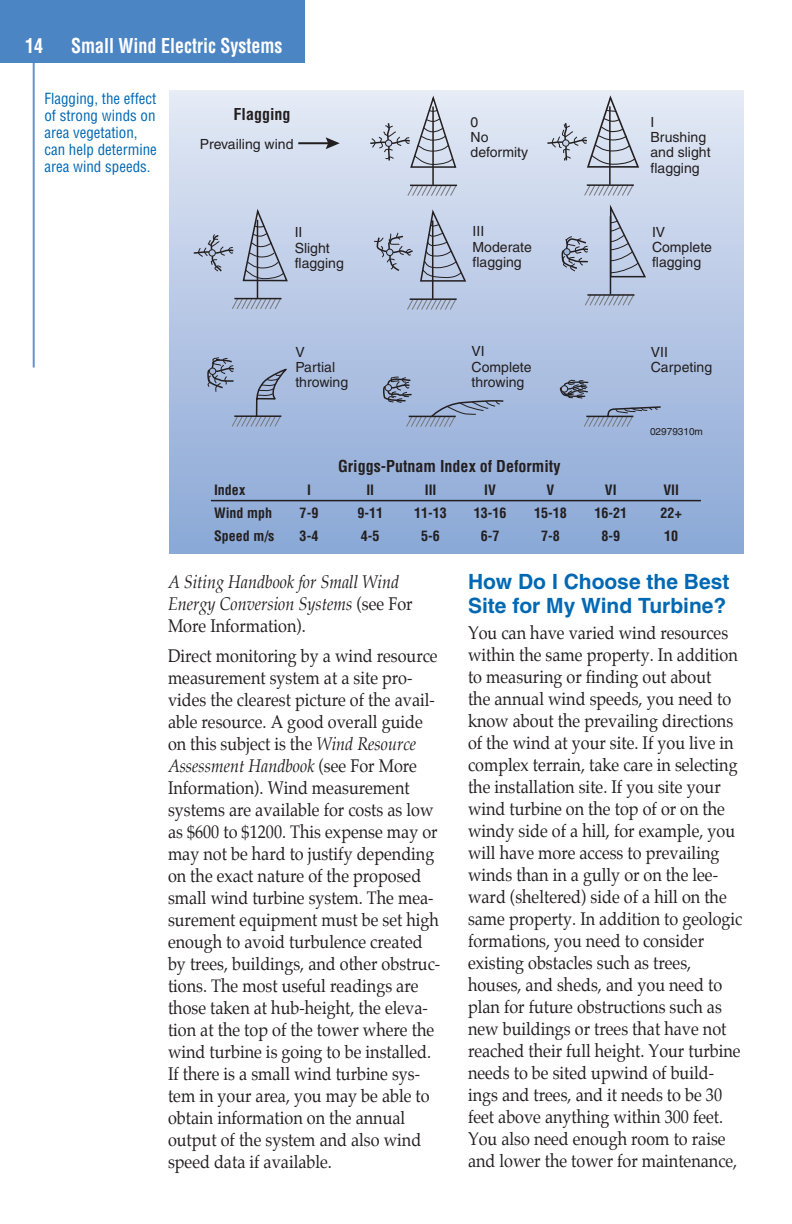
<style>
.page{position:relative;width:792px;height:1224px;background:#fff}
.page>*{position:absolute;margin:0;border:0;box-sizing:border-box;transform-origin:0 0}
.t1{font:700 21px/24px "Helvetica";color:#0168b3}
.t2{font:700 condensed 20px "Helvetica";color:#fff;scale:.9 1}
.t3{font:18px/22px "Palatino";color:#231f20;scale:.9 1}
.t4{font:italic 18px/22px "Palatino";color:#231f20;scale:.9 1}
.t5{font:700 condensed 16px "Helvetica";color:#231f20}
.t6{font:condensed 15px/17px "Helvetica";color:#0168b3}
.t7{font:14px/15.4px "Helvetica";color:#231f20}
.t8{font:700 condensed 14px "Helvetica";color:#231f20}
.t9{font:10px "Helvetica";color:#231f20}
.s1{font-style:normal}
.s2{font-style:italic}
</style>
<div class="page">
<hr style="left:33px;top:17px;width:2px;height:351px;background:#6692cb">
<div style="left:0;top:0;width:305px;height:63px;background:#4c85c3"></div>
<div style="left:170px;top:90px;width:574px;height:464px;background:linear-gradient(to bottom,#e4e9f5,#89a7d5)"></div>
<svg style="left:192px;top:96px;width:470px;height:331px;background:#bbc9e1"></svg>
<hr style="left:211px;top:500px;width:490px;height:1px;background:#231f20">
<p class="t2" style="left:25px;top:34px;width:11px">14</p>
<p class="t2" style="left:71px;top:34px;width:236px">Small Wind Electric Systems</p>
<p class="t6" style="left:44px;top:89px;width:114px">Flagging, the effect of strong winds on area vegetation, can help determine area wind speeds.</p>
<p class="t5" style="left:234px;top:105px;width:59px">Flagging</p>
<p class="t7" style="left:200px;top:136px;width:95px">Prevailing wind</p>
<p class="t7" style="left:471px;top:114px;width:59px">0<br>No deformity</p>
<p class="t7" style="left:651px;top:114px;width:62px">I<br>Brushing and slight flagging</p>
<p class="t7" style="left:295px;top:225px;width:51px">II<br>Slight flagging</p>
<p class="t7" style="left:473px;top:224px;width:61px">III<br>Moderate flagging</p>
<p class="t7" style="left:652px;top:224px;width:62px">IV<br>Complete flagging</p>
<p class="t7" style="left:295px;top:344px;width:54px">V<br>Partial throwing</p>
<p class="t7" style="left:472px;top:344px;width:62px">VI<br>Complete throwing</p>
<p class="t7" style="left:651px;top:344px;width:63px">VII<br>Carpeting</p>
<p class="t9" style="left:650px;top:426px;width:54px">02979310m</p>
<p class="t5" style="left:338px;top:457px;width:224px">Griggs-Putnam Index of Deformity</p>
<p class="t8" style="left:214px;top:482px;width:33px">Index</p>
<p class="t8" style="left:307px;top:482px;width:5px">I</p>
<p class="t8" style="left:366px;top:482px;width:9px">II</p>
<p class="t8" style="left:425px;top:482px;width:13px">III</p>
<p class="t8" style="left:484px;top:482px;width:13px">IV</p>
<p class="t8" style="left:547px;top:482px;width:9px">V</p>
<p class="t8" style="left:605px;top:482px;width:13px">VI</p>
<p class="t8" style="left:663px;top:482px;width:17px">VII</p>
<p class="t8" style="left:214px;top:505px;width:60px">Wind mph</p>
<p class="t8" style="left:300px;top:505px;width:20px">7-9</p>
<p class="t8" style="left:357px;top:505px;width:27px">9-11</p>
<p class="t8" style="left:414px;top:505px;width:34px">11-13</p>
<p class="t8" style="left:474px;top:505px;width:34px">13-16</p>
<p class="t8" style="left:534px;top:505px;width:34px">15-18</p>
<p class="t8" style="left:594px;top:505px;width:34px">16-21</p>
<p class="t8" style="left:661px;top:505px;width:23px">22+</p>
<p class="t8" style="left:214px;top:528px;width:62px">Speed m/s</p>
<p class="t8" style="left:300px;top:528px;width:20px">3-4</p>
<p class="t8" style="left:361px;top:528px;width:20px">4-5</p>
<p class="t8" style="left:421px;top:528px;width:20px">5-6</p>
<p class="t8" style="left:481px;top:528px;width:20px">6-7</p>
<p class="t8" style="left:541px;top:528px;width:20px">7-8</p>
<p class="t8" style="left:601px;top:528px;width:20px">8-9</p>
<p class="t8" style="left:664px;top:528px;width:16px">10</p>
<p class="t4" style="left:168px;top:571px;width:273px">A Siting Handbook for Small Wind<br>Energy Conversion Systems <span class="s1">(see For<br>More Information).</span></p>
<p class="t3" style="left:168px;top:645px;width:304px">Direct monitoring by a wind resource measurement system at a site pro&shy;vides the clearest picture of the avail&shy;able resource. A good overall guide on this subject is the <span class="s2">Wind Resource Assessment Handbook</span> (see For More Information). Wind measurement systems are available for costs as low as $600 to $1200. This expense may or may not be hard to justify depending on the exact nature of the proposed small wind turbine system. The mea&shy;surement equipment must be set high enough to avoid turbulence created by trees, buildings, and other obstruc&shy;tions. The most useful readings are those taken at hub-height, the eleva&shy;tion at the top of the tower where the wind turbine is going to be installed.<br>If there is a small wind turbine sys&shy;tem in your area, you may be able to obtain information on the annual output of the system and also wind speed data if available.</p>
<p class="t1" style="left:468px;top:570px;width:263px">How Do I Choose the Best<br>Site for My Wind Turbine?</p>
<p class="t3" style="left:468px;top:622px;width:306px">You can have varied wind resources within the same property. In addition to measuring or finding out about<br>the annual wind speeds, you need to know about the prevailing directions of the wind at your site. If you live in complex terrain, take care in selecting the installation site. If you site your wind turbine on the top of or on the windy side of a hill, for example, you will have more access to prevailing winds than in a gully or on the lee&shy;ward (sheltered) side of a hill on the same property. In addition to geologic formations, you need to consider existing obstacles such as trees, houses, and sheds, and you need to plan for future obstructions such as new buildings or trees that have not reached their full height. Your turbine needs to be sited upwind of build&shy;ings and trees, and it needs to be 30 feet above anything within 300 feet.<br>You also need enough room to raise and lower the tower for maintenance,</p>
</div>
